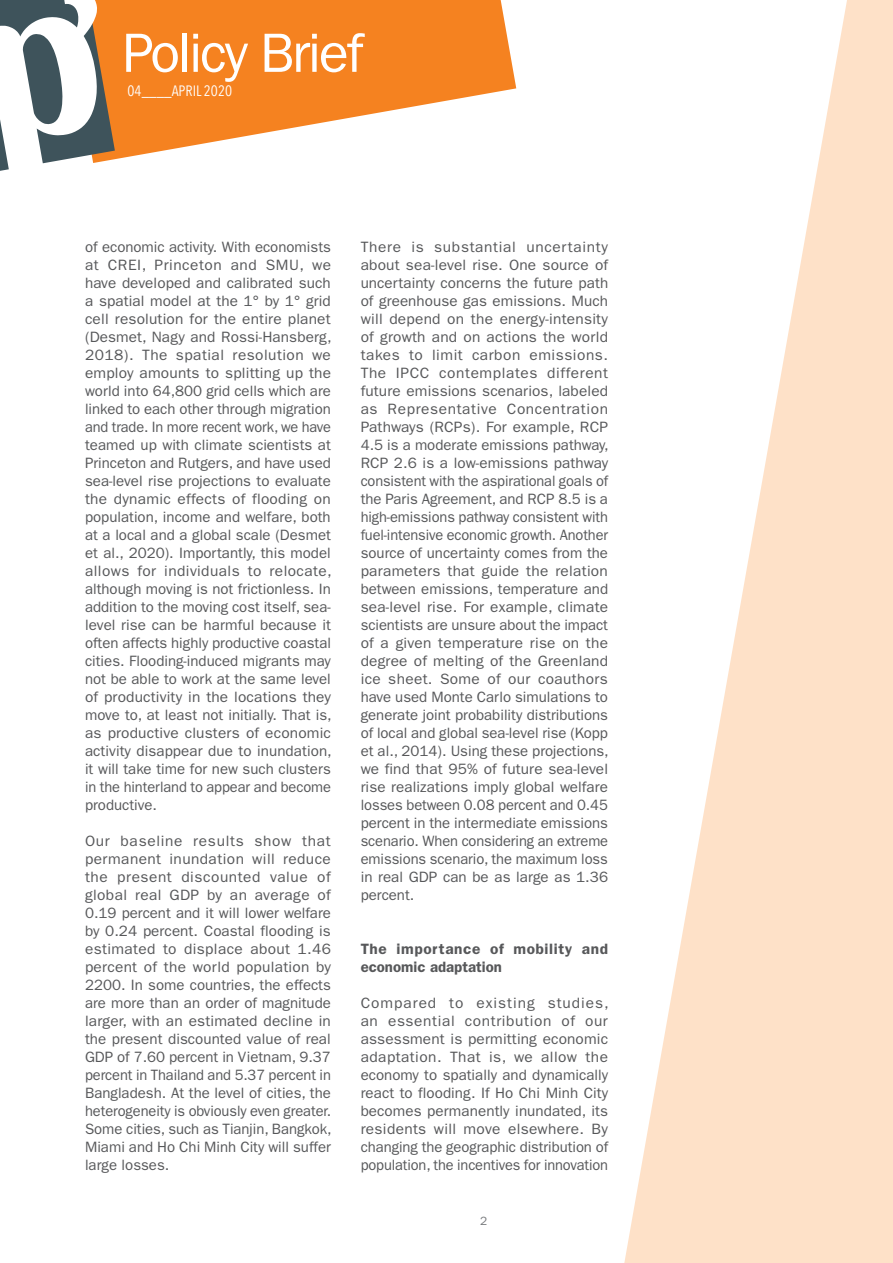
<style>
.page{position:relative;width:893px;height:1263px;background:#fff}
.page>*{position:absolute;margin:0;border:0;box-sizing:border-box;transform-origin:0 0}
.t1{font:55.5px "ITC Franklin Gothic Std";letter-spacing:-.04em;color:#fff}
.t2{font:15px/18px "ITC Franklin Gothic Std";letter-spacing:-.005em;color:#57585a;text-align:justify}
.t3{font:600 15px/18px "ITC Franklin Gothic Std";letter-spacing:.04em;color:#57585a}
.t4{font:15px "Avenir Next Condensed";color:#fff}
.t5{font:12px "ITC Franklin Gothic Std";color:#787a7d}
</style>
<div class="page">
<svg style="left:624px;top:0;width:269px;height:1263px;fill:#fee1c8"></svg>
<svg style="left:115px;top:0;width:401px;height:160px;fill:#f58220"></svg>
<svg style="left:0;top:0;width:115px;height:171px"></svg>
<h1 class="t1" style="left:123px;top:21px;width:242px">Policy Brief</h1>
<p class="t4" style="left:128px;top:81px;width:106px">04____APRIL 2020</p>
<p class="t2" style="left:85px;top:238px;width:248px">of economic activity. With economists at CREI, Princeton and SMU, we have developed and calibrated such a spatial model at the 1° by 1° grid cell resolution for the entire planet (Desmet, Nagy and Rossi-Hansberg, 2018). The spatial resolution we employ amounts to splitting up the world into 64,800 grid cells which are linked to each other through migration and trade. In more recent work, we have teamed up with climate scientists at Princeton and Rutgers, and have used sea-level rise projections to evaluate the dynamic effects of flooding on population, income and welfare, both at a local and a global scale (Desmet et al., 2020). Importantly, this model allows for individuals to relocate, although moving is not frictionless. In addition to the moving cost itself, sea&shy;level rise can be harmful because it often affects highly productive coastal cities. Flooding-induced migrants may not be able to work at the same level of productivity in the locations they move to, at least not initially. That is, as productive clusters of economic activity disappear due to inundation, it will take time for new such clusters in the hinterland to appear and become productive.</p>
<p class="t2" style="left:85px;top:832px;width:248px">Our baseline results show that permanent inundation will reduce the present discounted value of global real GDP by an average of 0.19 percent and it will lower welfare by 0.24 percent. Coastal flooding is estimated to displace about 1.46 percent of the world population by 2200. In some countries, the effects are more than an order of magnitude larger, with an estimated decline in the present discounted value of real GDP of 7.60 percent in Vietnam, 9.37 percent in Thailand and 5.37 percent in Bangladesh. At the level of cities, the heterogeneity is obviously even greater.<br>Some cities, such as Tianjin, Bangkok, Miami and Ho Chi Minh City will suffer large losses.</p>
<p class="t2" style="left:361px;top:238px;width:250px">There is substantial uncertainty about sea-level rise. One source of uncertainty concerns the future path of greenhouse gas emissions. Much will depend on the energy-intensity of growth and on actions the world takes to limit carbon emissions.<br>The IPCC contemplates different future emissions scenarios, labeled as Representative Concentration Pathways (RCPs). For example, RCP 4.5 is a moderate emissions pathway, RCP 2.6 is a low-emissions pathway consistent with the aspirational goals of the Paris Agreement, and RCP 8.5 is a high-emissions pathway consistent with fuel-intensive economic growth. Another source of uncertainty comes from the parameters that guide the relation between emissions, temperature and sea-level rise. For example, climate scientists are unsure about the impact of a given temperature rise on the degree of melting of the Greenland ice sheet. Some of our coauthors have used Monte Carlo simulations to generate joint probability distributions of local and global sea-level rise (Kopp et al., 2014). Using these projections, we find that 95% of future sea-level rise realizations imply global welfare losses between 0.08 percent and 0.45 percent in the intermediate emissions scenario. When considering an extreme emissions scenario, the maximum loss in real GDP can be as large as 1.36 percent.</p>
<p class="t3" style="left:361px;top:940px;width:249px">The importance of mobility and economic adaptation</p>
<p class="t2" style="left:361px;top:994px;width:250px">Compared to existing studies, an essential contribution of our assessment is permitting economic adaptation. That is, we allow the economy to spatially and dynamically react to flooding. If Ho Chi Minh City becomes permanently inundated, its residents will move elsewhere. By changing the geographic distribution of population, the incentives for innovation</p>
<p class="t5" style="left:480px;top:1213px;width:9px">2</p>
</div>
